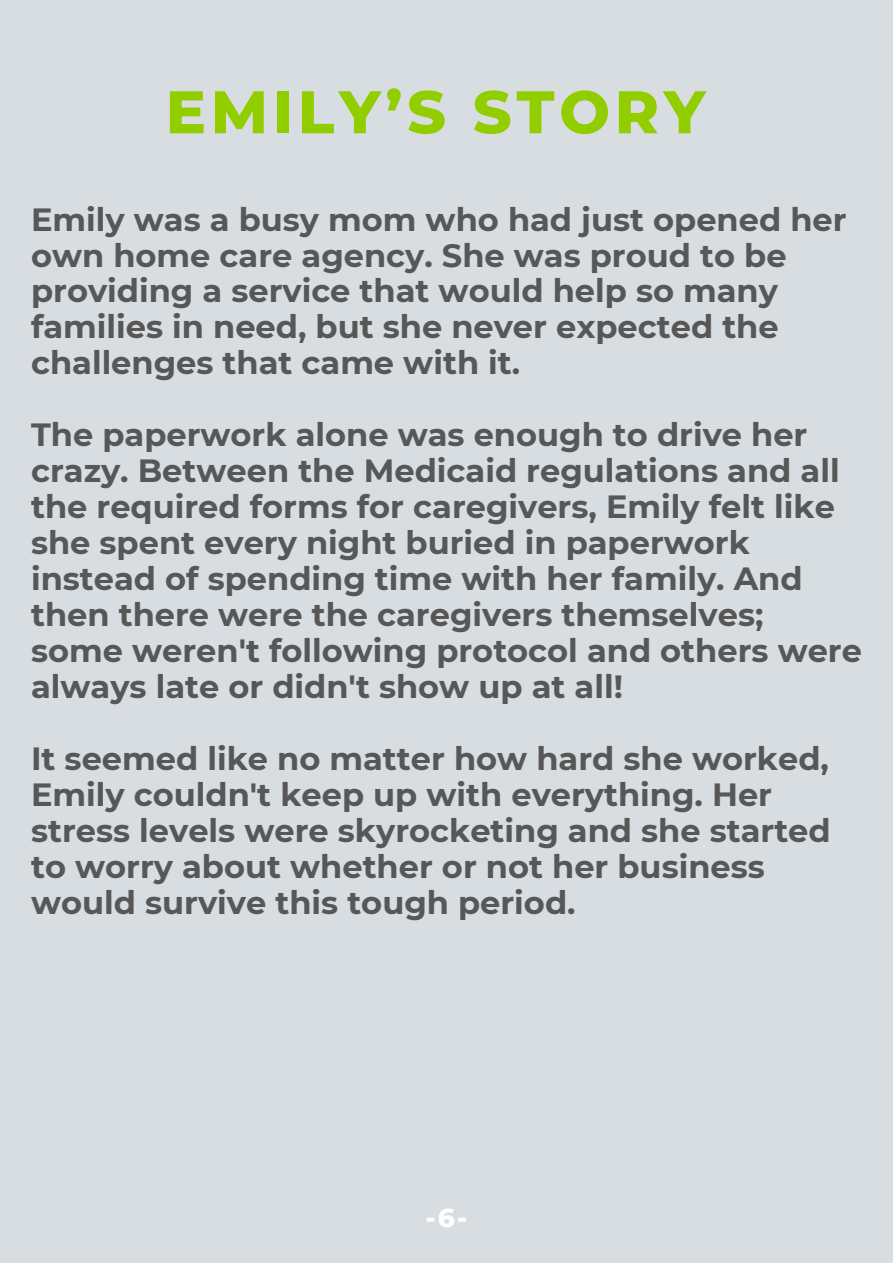
<style>
.page{position:relative;width:893px;height:1264px;background:#fff}
.page>*{position:absolute;margin:0;border:0;box-sizing:border-box;transform-origin:0 0}
.t1{font:800 60px "Montserrat";letter-spacing:.08em;color:#92cd00}
.t2{font:700 32.1px/36px "Montserrat";color:#575757}
.t3{font:800 26.4px "Montserrat";color:#fff}
</style>
<div class="page">
<div style="left:0;top:0;width:892px;height:1262px;background:#d8dde1"></div>
<p class="t1" style="left:166px;top:75px;width:541px">EMILY’S STORY</p>
<p class="t2" style="left:31px;top:201px;width:817px">Emily was a busy mom who had just opened her own home care agency. She was proud to be providing a service that would help so many families in need, but she never expected the challenges that came with it.</p>
<p class="t2" style="left:31px;top:417px;width:832px">The paperwork alone was enough to drive her crazy. Between the Medicaid regulations and all the required forms for caregivers, Emily felt like she spent every night buried in paperwork instead of spending time with her family. And then there were the caregivers themselves; some weren't following protocol and others were always late or didn't show up at all!</p>
<p class="t2" style="left:31px;top:740px;width:801px">It seemed like no matter how hard she worked, Emily couldn't keep up with everything. Her stress levels were skyrocketing and she started to worry about whether or not her business would survive this tough period.</p>
<p class="t3" style="left:425px;top:1200px;width:43px">-6-</p>
</div>
